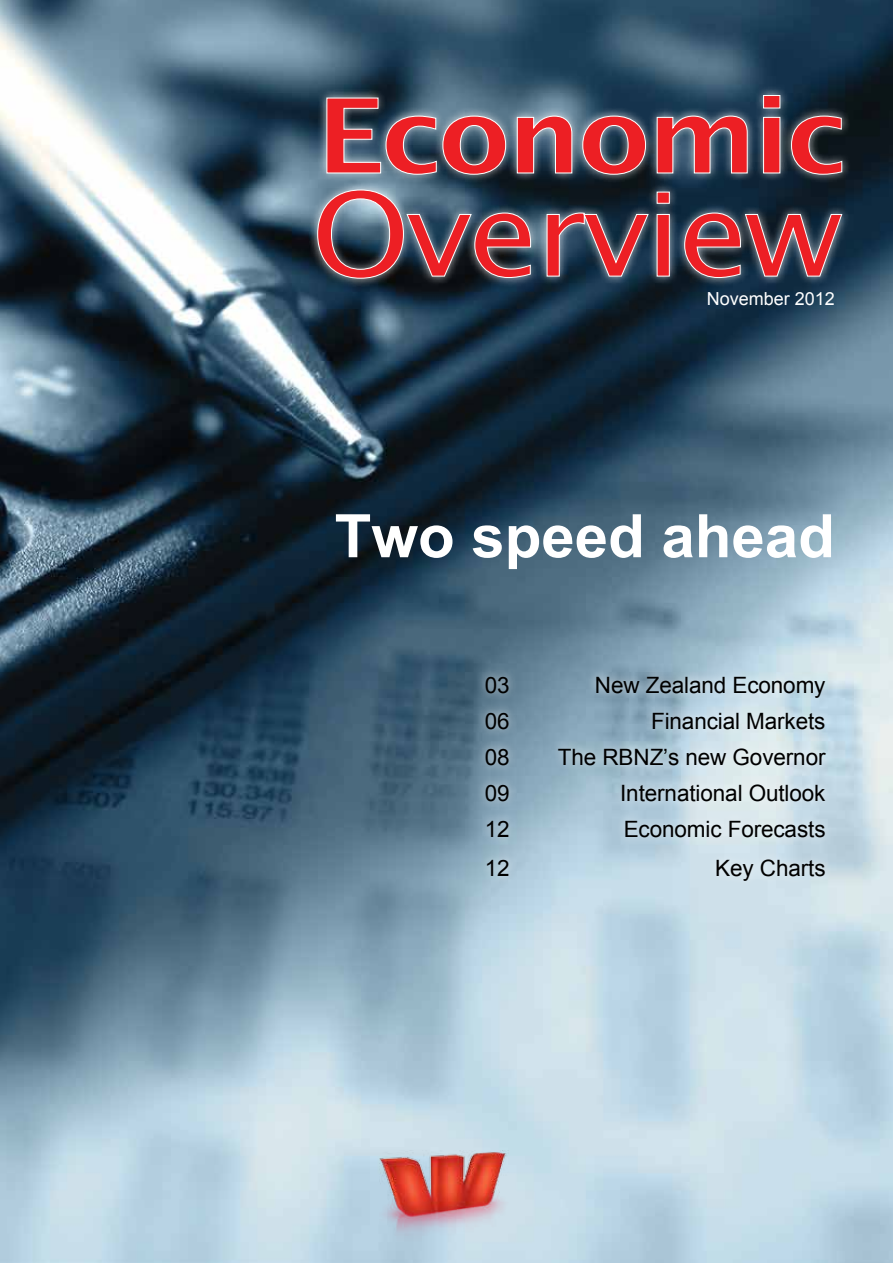
<style>
.page{position:relative;width:893px;height:1263px;background:#fff}
.page>*{position:absolute;margin:0;border:0;box-sizing:border-box;transform-origin:0 0}
.t1{font:700 60px "Arial";color:#fff}
.t2{font:22.5px "Arial";letter-spacing:-.005em;color:#000}
.t3{font:18px "Arial";color:#fff}
</style>
<div class="page">
<img style="left:0;top:0;width:893px;height:1263px">
<div style="left:308px;top:86px;width:543px;height:202px;background:#fff;opacity:.75"></div>
<svg style="left:326px;top:95px;width:516px;height:80px;background:#854c58"></svg>
<svg style="left:317px;top:190px;width:525px;height:89px;background:#6b4551"></svg>
<div style="left:476px;top:666px;width:359px;height:223px;background:#fff;opacity:.75"></div>
<p class="t3" style="left:707px;top:287px;width:130px">November 2012</p>
<h1 class="t1" style="left:335px;top:497px;width:502px">Two speed ahead</h1>
<p class="t2" style="left:485px;top:670px;width:26px">03</p>
<p class="t2" style="left:595px;top:670px;width:232px">New Zealand Economy</p>
<p class="t2" style="left:485px;top:706px;width:26px">06</p>
<p class="t2" style="left:651px;top:706px;width:176px">Financial Markets</p>
<p class="t2" style="left:485px;top:742px;width:26px">08</p>
<p class="t2" style="left:558px;top:742px;width:269px">The RBNZ’s new Governor</p>
<p class="t2" style="left:485px;top:778px;width:26px">09</p>
<p class="t2" style="left:620px;top:778px;width:207px">International Outlook</p>
<p class="t2" style="left:485px;top:814px;width:26px">12</p>
<p class="t2" style="left:624px;top:814px;width:203px">Economic Forecasts</p>
<p class="t2" style="left:485px;top:853px;width:26px">12</p>
<p class="t2" style="left:715px;top:853px;width:112px">Key Charts</p>
</div>
